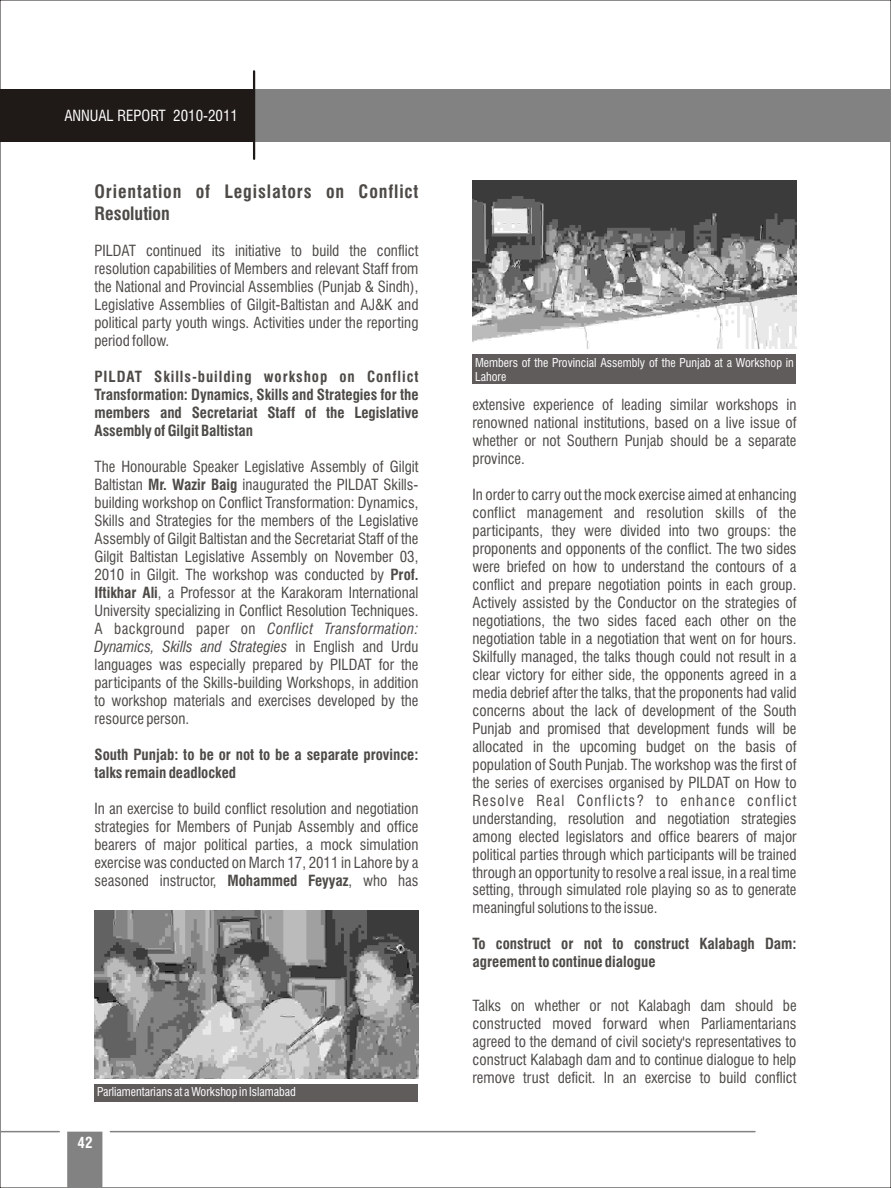
<style>
.page{position:relative;width:891px;height:1188px;background:#fff}
.page>*{position:absolute;margin:0;border:0;box-sizing:border-box;transform-origin:0 0}
.t1{font:700 18px/21.6px "Swis 721 Cn BT";letter-spacing:.045em;color:#4d4a47}
.t2{font:15px/18px "Swis 721 Cn BT";color:#4d4a47;text-align:justify}
.t3{font:700 15px/18px "Swis 721 Cn BT";color:#4d4a47}
.t4{font:15px "Swis 721 Cn BT";color:#fff}
.t5{font:700 15px "Swis 721 Cn BT";color:#fff}
.t6{font:12px/14.4px "Swis 721 Cn BT";color:#fff}
.s1{font-weight:700}
.s2{font-style:italic}
</style>
<div class="page">
<img style="left:94px;top:910px;width:324px;height:168px">
<div style="left:94px;top:1084px;width:324px;height:17px;background:#615c5c"></div>
<div style="left:472px;top:354px;width:324px;height:30px;background:#615c5c"></div>
<img style="left:472px;top:180px;width:324px;height:168px">
<div style="left:67px;top:1132px;width:35px;height:56px;background:#828282"></div>
<hr style="left:110px;top:1131px;width:645px;height:1px;background:#828282">
<hr style="left:0;top:1131px;width:59px;height:1px;background:#828282">
<div style="left:254px;top:89px;width:637px;height:52px;background:#828282"></div>
<div style="left:0;top:89px;width:254px;height:52px;background:#1f1a17"></div>
<hr style="left:253px;top:71px;width:2px;height:88px;background:#1f1a17">
<p class="t4" style="left:64px;top:110px;width:175px">ANNUAL REPORT 2010-2011</p>
<p class="t1" style="left:94px;top:183px;width:326px">Orientation of Legislators on Conflict<br>Resolution</p>
<p class="t2" style="left:94px;top:243px;width:326px">PILDAT continued its initiative to build the conflict resolution capabilities of Members and relevant Staff from the National and Provincial Assemblies (Punjab &amp; Sindh), Legislative Assemblies of Gilgit-Baltistan and AJ&amp;K and political party youth wings. Activities under the reporting period follow.</p>
<p class="t3" style="left:94px;top:369px;width:326px;text-align:justify">PILDAT Skills-building workshop on Conflict Transformation: Dynamics, Skills and Strategies for the members and Secretariat Staff of the Legislative Assembly of Gilgit Baltistan</p>
<p class="t2" style="left:94px;top:459px;width:326px">The Honourable Speaker Legislative Assembly of Gilgit Baltistan <span class="s1">Mr. Wazir Baig</span> inaugurated the PILDAT Skills&shy;building workshop on Conflict Transformation: Dynamics, Skills and Strategies for the members of the Legislative Assembly of Gilgit Baltistan and the Secretariat Staff of the Gilgit Baltistan Legislative Assembly on November 03, 2010 in Gilgit. The workshop was conducted by <span class="s1">Prof.<br>Iftikhar Ali</span>, a Professor at the Karakoram International University specializing in Conflict Resolution Techniques.<br>A background paper on <span class="s2">Conflict Transformation:<br>Dynamics, Skills and Strategies</span> in English and Urdu languages was especially prepared by PILDAT for the participants of the Skills-building Workshops, in addition to workshop materials and exercises developed by the resource person.</p>
<p class="t3" style="left:94px;top:747px;width:326px">South Punjab: to be or not to be a separate province: talks remain deadlocked</p>
<p class="t2" style="left:94px;top:801px;width:326px">In an exercise to build conflict resolution and negotiation strategies for Members of Punjab Assembly and office bearers of major political parties, a mock simulation exercise was conducted on March 17, 2011 in Lahore by a seasoned instructor, <span class="s1">Mohammed Feyyaz</span>, who has</p>
<p class="t6" style="left:97px;top:1085px;width:200px">Parliamentarians at a Workshop in Islamabad</p>
<p class="t5" style="left:78px;top:1137px;width:16px">42</p>
<p class="t6" style="left:475px;top:356px;width:320px">Members of the Provincial Assembly of the Punjab at a Workshop in<br>Lahore</p>
<p class="t2" style="left:473px;top:397px;width:326px">extensive experience of leading similar workshops in renowned national institutions, based on a live issue of whether or not Southern Punjab should be a separate province.</p>
<p class="t2" style="left:473px;top:487px;width:326px">In order to carry out the mock exercise aimed at enhancing conflict management and resolution skills of the participants, they were divided into two groups: the proponents and opponents of the conflict. The two sides were briefed on how to understand the contours of a conflict and prepare negotiation points in each group.<br>Actively assisted by the Conductor on the strategies of negotiations, the two sides faced each other on the negotiation table in a negotiation that went on for hours.<br>Skilfully managed, the talks though could not result in a clear victory for either side, the opponents agreed in a media debrief after the talks, that the proponents had valid concerns about the lack of development of the South Punjab and promised that development funds will be allocated in the upcoming budget on the basis of population of South Punjab. The workshop was the first of the series of exercises organised by PILDAT on How to Resolve Real Conflicts? to enhance conflict understanding, resolution and negotiation strategies among elected legislators and office bearers of major political parties through which participants will be trained through an opportunity to resolve a real issue, in a real time setting, through simulated role playing so as to generate meaningful solutions to the issue.</p>
<p class="t3" style="left:473px;top:937px;width:326px">To construct or not to construct Kalabagh Dam: agreement to continue dialogue</p>
<p class="t2" style="left:473px;top:998px;width:326px">Talks on whether or not Kalabagh dam should be constructed moved forward when Parliamentarians agreed to the demand of civil society's representatives to construct Kalabagh dam and to continue dialogue to help remove trust deficit. In an exercise to build conflict</p>
</div>
